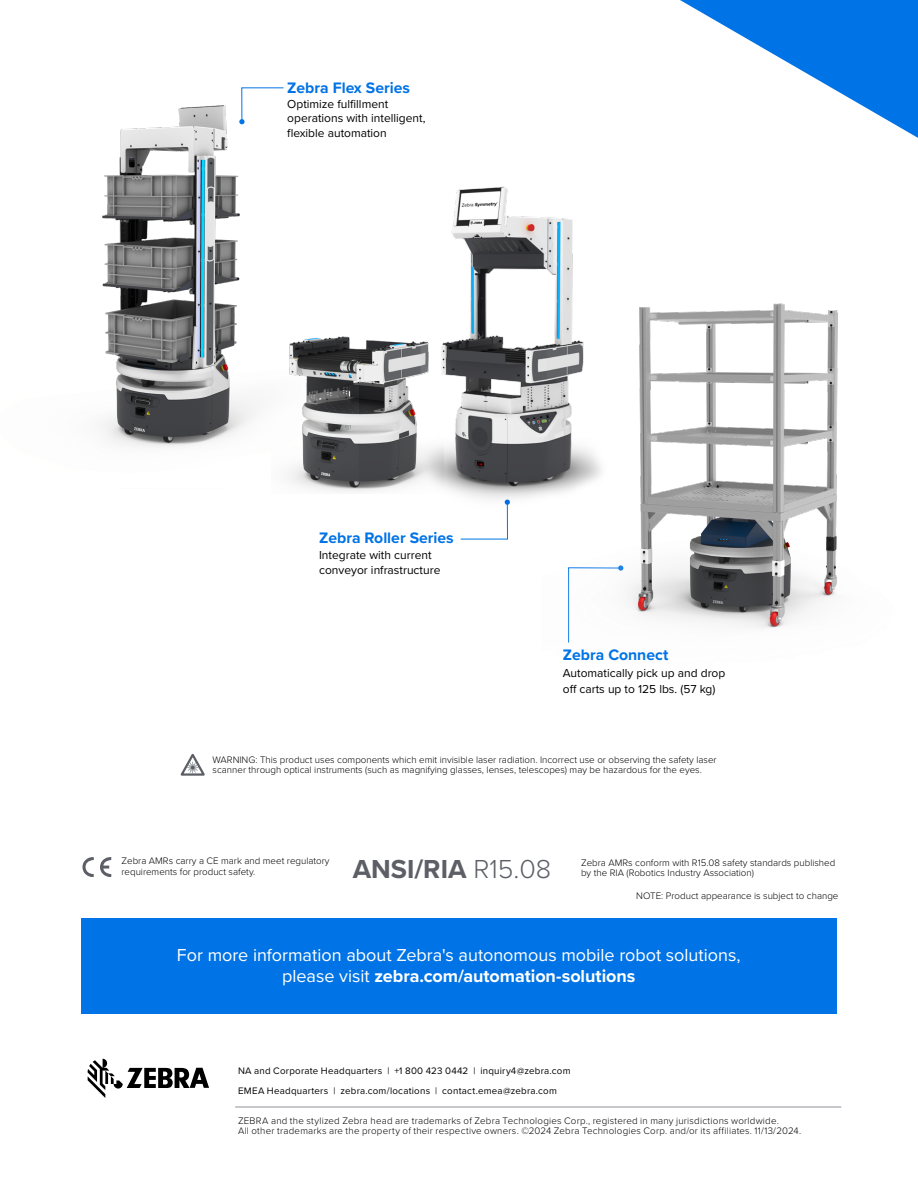
<style>
.page{position:relative;width:918px;height:1188px;background:#fff}
.page>*{position:absolute;margin:0;border:0;box-sizing:border-box;transform-origin:0 0}
.t1{font:700 27px "Proxima Nova";color:#5c5f66}
.t2{font:18px/21px "Proxima Nova";color:#fff;text-align:center}
.t3{font:700 15.75px "Proxima Nova";color:#0073e6}
.t4{font:12px/14.4px "Proxima Nova";color:#000}
.t5{font:300 9.75px/10.5px "Proxima Nova";color:#000}
.t6{font:300 9.75px/10.5px "Proxima Nova";letter-spacing:.02em;color:#000}
.t7{font:9.75px/20.1px "Proxima Nova";letter-spacing:.025em;color:#000}
.s1{font-weight:300}
.s2{font-weight:700}
</style>
<div class="page">
<svg style="left:680px;top:0;width:238px;height:138px"></svg>
<svg style="left:88px;top:1059px;width:121px;height:39px"></svg>
<hr style="left:235px;top:1107px;width:606px;height:1px;background:#8e9299">
<div style="left:81px;top:918px;width:756px;height:95px;background:#0073e6"></div>
<svg style="left:100px;top:857px;width:11px;height:20px"></svg>
<svg style="left:82px;top:857px;width:12px;height:20px"></svg>
<img style="left:321px;top:349px;width:44px;height:143px">
<img style="left:102px;top:105px;width:256px;height:384px">
<svg style="left:239px;top:87px;width:45px;height:37px"></svg>
<img style="left:568px;top:303px;width:270px;height:340px">
<svg style="left:460px;top:536px;width:48px;height:4px"></svg>
<img style="left:365px;top:186px;width:298px;height:350px">
<svg style="left:180px;top:753px;width:25px;height:23px"></svg>
<h3 class="t3" style="left:287px;top:76px;width:124px">Zebra Flex Series</h3>
<p class="t4" style="left:287px;top:96px;width:140px">Optimize fulfillment operations with intelligent, flexible automation</p>
<h3 class="t3" style="left:319px;top:526px;width:136px">Zebra Roller Series</h3>
<p class="t4" style="left:319px;top:548px;width:123px">Integrate with current conveyor infrastructure</p>
<h3 class="t3" style="left:563px;top:643px;width:107px">Zebra Connect</h3>
<p class="t4" style="left:563px;top:664px;width:164px;line-height:16.2px">Automatically pick up and drop off carts up to 125 lbs. (57 kg)</p>
<p class="t5" style="left:213px;top:754px;width:506px">WARNING: This product uses components which emit invisible laser radiation. Incorrect use or observing the safety laser scanner through optical instruments (such as magnifying glasses, lenses, telescopes) may be hazardous for the eyes.</p>
<p class="t5" style="left:122px;top:855px;width:210px">Zebra AMRs carry a CE mark and meet regulatory requirements for product safety.</p>
<h1 class="t1" style="left:353px;top:848px;width:200px">ANSI/RIA <span class="s1">R15.08</span></h1>
<p class="t5" style="left:581px;top:857px;width:256px">Zebra AMRs conform with R15.08 safety standards published by the RIA (Robotics Industry Association)</p>
<p class="t5" style="left:636px;top:889px;width:204px">NOTE: Product appearance is subject to change</p>
<h2 class="t2" style="left:177px;top:944px;width:565px">For more information about Zebra's autonomous mobile robot solutions, please visit <span class="s2">zebra.com/automation-solutions</span></h2>
<p class="t7" style="left:238px;top:1060px;width:334px">NA and Corporate Headquarters | +1 800 423 0442 | inquiry4@zebra.com<br>EMEA Headquarters | zebra.com/locations | contact.emea@zebra.com</p>
<p class="t6" style="left:238px;top:1114px;width:565px">ZEBRA and the stylized Zebra head are trademarks of Zebra Technologies Corp., registered in many jurisdictions worldwide.<br>All other trademarks are the property of their respective owners. ©2024 Zebra Technologies Corp. and/or its affiliates. 11/13/2024.</p>
</div>
